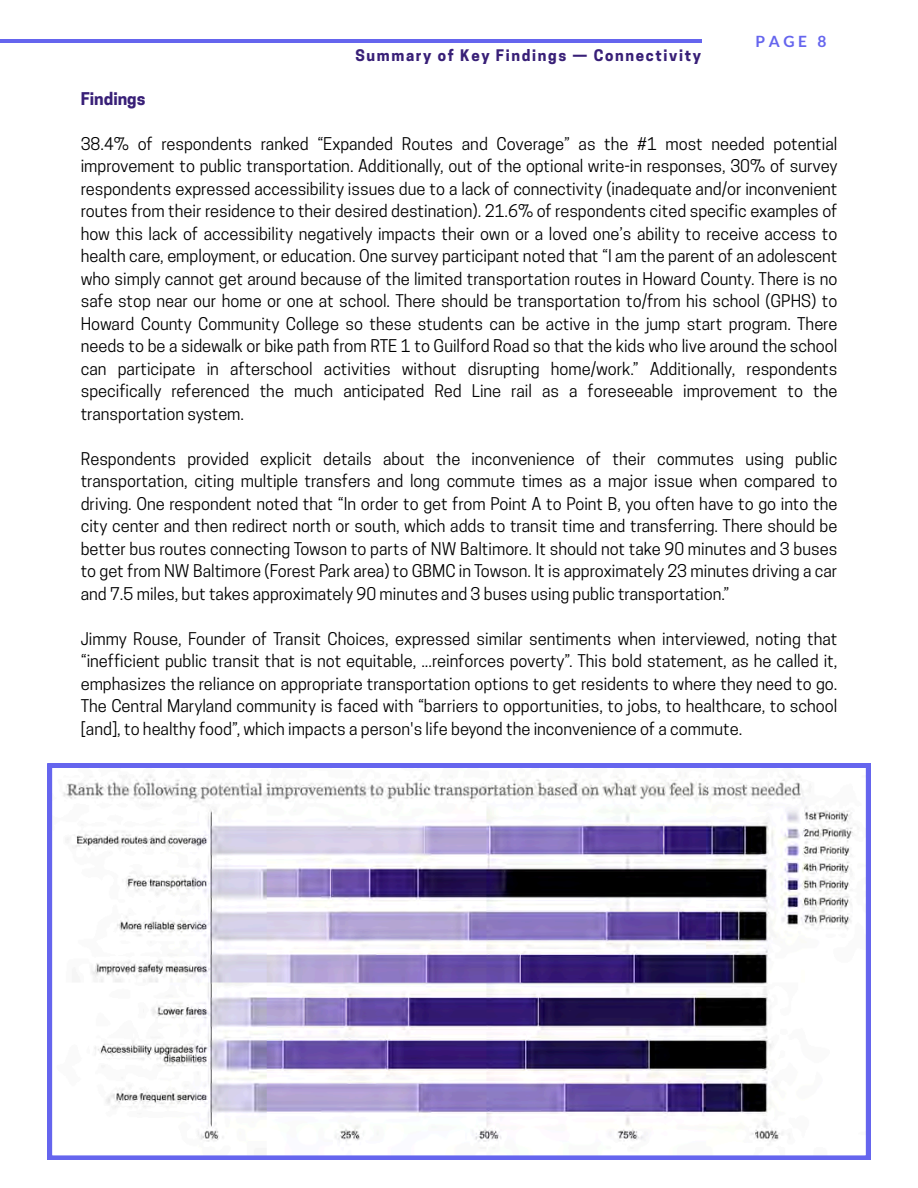
<style>
.page{position:relative;width:918px;height:1188px;background:#fff}
.page>*{position:absolute;margin:0;border:0;box-sizing:border-box;transform-origin:0 0}
.t1{font:16.5px/22.5px "Cooper Hewitt";color:#000;text-align:justify}
.t2{font:700 16.5px "Cooper Hewitt";color:#381f77}
.t3{font:700 15.6px "Lato";color:#6565ee}
.t4{font:700 15px "Cooper Hewitt";letter-spacing:.11em;color:#381f77}
</style>
<div class="page">
<hr style="left:0;top:40px;width:701px;height:3px;background:#6565ee">
<svg style="left:48px;top:763px;width:822px;height:396px"></svg>
<p class="t4" style="left:355px;top:50px;width:347px">Summary of Key Findings — Connectivity</p>
<p class="t3" style="left:756px;top:31px;width:72px">PAGE 8</p>
<p class="t2" style="left:81px;top:92px;width:66px">Findings</p>
<p class="t1" style="left:81px;top:134px;width:758px">38.4% of respondents ranked “Expanded Routes and Coverage” as the #1 most needed potential improvement to public transportation. Additionally, out of the optional write-in responses, 30% of survey respondents expressed accessibility issues due to a lack of connectivity (inadequate and/or inconvenient routes from their residence to their desired destination). 21.6% of respondents cited specific examples of how this lack of accessibility negatively impacts their own or a loved one’s ability to receive access to health care, employment, or education. One survey participant noted that “I am the parent of an adolescent who simply cannot get around because of the limited transportation routes in Howard County. There is no safe stop near our home or one at school. There should be transportation to/from his school (GPHS) to Howard County Community College so these students can be active in the jump start program. There needs to be a sidewalk or bike path from RTE 1 to Guilford Road so that the kids who live around the school can participate in afterschool activities without disrupting home/work.” Additionally, respondents specifically referenced the much anticipated Red Line rail as a foreseeable improvement to the transportation system.</p>
<h1 class="t1" style="left:81px;top:449px;width:758px">Respondents provided explicit details about the inconvenience of their commutes using public transportation, citing multiple transfers and long commute times as a major issue when compared to driving. One respondent noted that “In order to get from Point A to Point B, you often have to go into the city center and then redirect north or south, which adds to transit time and transferring. There should be better bus routes connecting Towson to parts of NW Baltimore. It should not take 90 minutes and 3 buses to get from NW Baltimore (Forest Park area) to GBMC in Towson. It is approximately 23 minutes driving a car and 7.5 miles, but takes approximately 90 minutes and 3 buses using public transportation.”</h1>
<p class="t1" style="left:81px;top:629px;width:758px">Jimmy Rouse, Founder of Transit Choices, expressed similar sentiments when interviewed, noting that “inefficient public transit that is not equitable, ...reinforces poverty”. This bold statement, as he called it, emphasizes the reliance on appropriate transportation options to get residents to where they need to go.<br>The Central Maryland community is faced with “barriers to opportunities, to jobs, to healthcare, to school [and], to healthy food”, which impacts a person's life beyond the inconvenience of a commute.</p>
</div>
